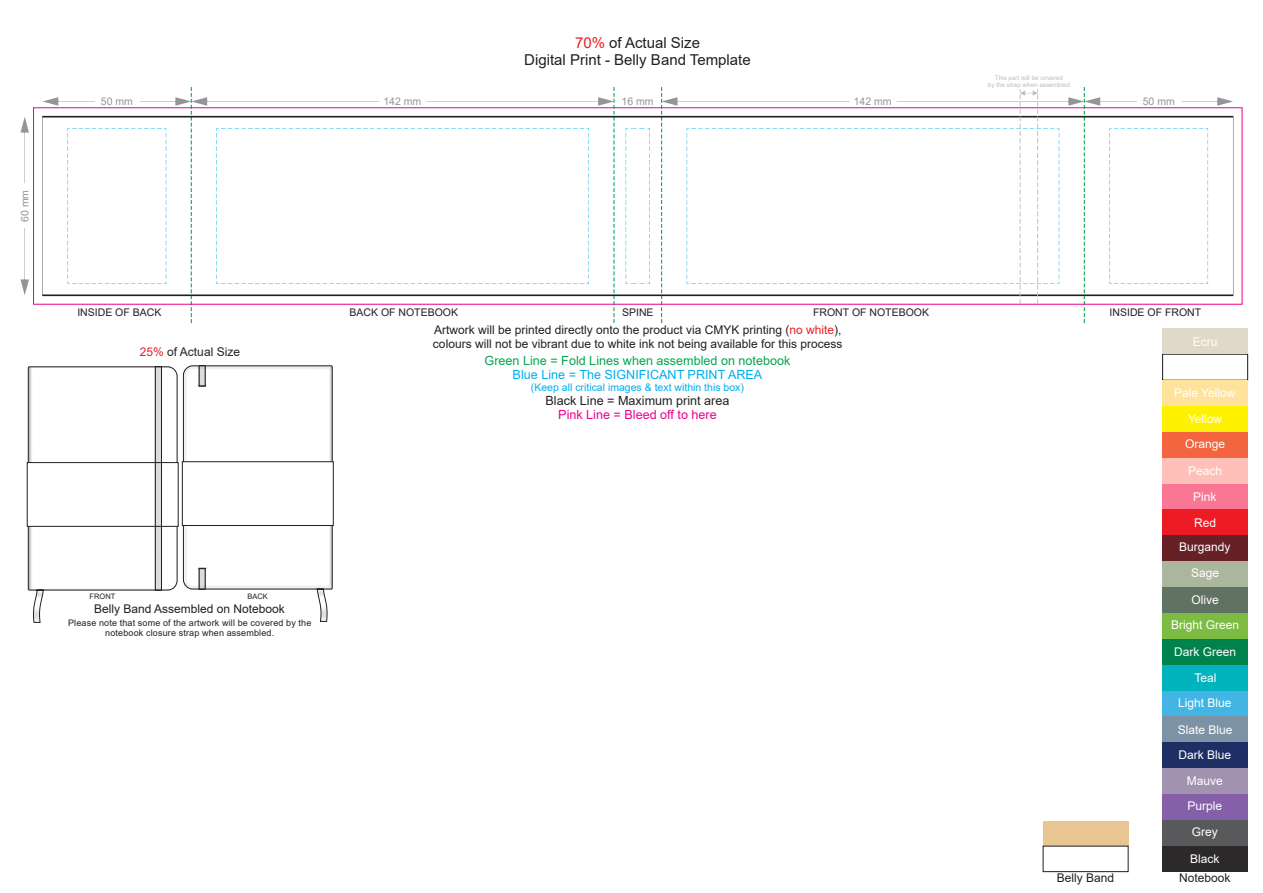
<style>
.page{position:relative;width:1263px;height:893px;background:#fff}
.page>*{position:absolute;margin:0;border:0;box-sizing:border-box;transform-origin:0 0}
.t1{font:15px/16.8px "Arial";color:#231f20;text-align:center}
.t2{font:12.6px "Arial";color:#00a650}
.t3{font:12.6px "Arial";color:#00aeef}
.t4{font:12.6px "Arial";color:#231f20}
.t5{font:12.6px "Arial";color:#ec008c}
.t6{font:12px/13.4px "Arial";color:#231f20}
.t7{font:12px/25.8px "Arial";color:#fff;text-align:center}
.t8{font:10.5px "Arial";color:#231f20}
.t9{font:10.5px "Arial";color:#00aeef}
.t10{font:10.5px "Arial";color:#939598}
.t11{font:9px/10.1px "Arial";letter-spacing:.02em;color:#231f20;text-align:center}
.t12{font:7.5px "Arial";color:#231f20}
.t13{font:6.3px/7.1px "Arial";color:#bbbdc0;text-align:center}
.s1{color:#ed1c24}
</style>
<div class="page">
<svg style="left:183px;top:365px;width:150px;height:257px"></svg>
<div style="left:182px;top:461px;width:151px;height:65px;background:#fff;border:1px solid #231f20"></div>
<svg style="left:28px;top:366px;width:149px;height:257px"></svg>
<div style="left:155px;top:366px;width:7px;height:224px;border:1px solid #231f20"></div>
<svg style="left:20px;top:117px;width:9px;height:66px"></svg>
<svg style="left:20px;top:228px;width:9px;height:67px"></svg>
<svg style="left:626px;top:128px;width:24px;height:156px"></svg>
<svg style="left:426px;top:87px;width:189px;height:236px"></svg>
<svg style="left:661px;top:87px;width:189px;height:237px"></svg>
<svg style="left:687px;top:128px;width:210px;height:156px"></svg>
<svg style="left:379px;top:128px;width:210px;height:156px"></svg>
<svg style="left:897px;top:87px;width:336px;height:237px"></svg>
<svg style="left:42px;top:87px;width:337px;height:237px"></svg>
<div style="left:1162px;top:484px;width:85px;height:25px;background:#f97695"></div>
<div style="left:1162px;top:509px;width:85px;height:26px;background:#ed1c24"></div>
<div style="left:1162px;top:561px;width:85px;height:26px;background:#abb79d"></div>
<div style="left:1162px;top:535px;width:85px;height:26px;background:#662026"></div>
<div style="left:1162px;top:406px;width:85px;height:26px;background:#fff200"></div>
<div style="left:1162px;top:458px;width:85px;height:26px;background:#fec0b9"></div>
<div style="left:1162px;top:432px;width:85px;height:26px;background:#f2653e"></div>
<div style="left:1162px;top:354px;width:86px;height:26px;background:#fff;border:1px solid #231f20"></div>
<div style="left:1162px;top:380px;width:85px;height:26px;background:#ffe39d"></div>
<div style="left:1162px;top:328px;width:85px;height:26px;background:#e0d8c8"></div>
<div style="left:1162px;top:768px;width:85px;height:26px;background:#a192b0"></div>
<div style="left:1162px;top:742px;width:85px;height:26px;background:#1f2f66"></div>
<div style="left:1162px;top:690px;width:85px;height:26px;background:#42b5e5"></div>
<div style="left:1162px;top:716px;width:85px;height:26px;background:#7e92a6"></div>
<div style="left:1162px;top:846px;width:85px;height:26px;background:#2c292a"></div>
<div style="left:1162px;top:794px;width:85px;height:26px;background:#855fa8"></div>
<div style="left:1162px;top:820px;width:85px;height:26px;background:#58595b"></div>
<div style="left:1162px;top:587px;width:85px;height:26px;background:#627262"></div>
<div style="left:1162px;top:613px;width:85px;height:26px;background:#7dbc42"></div>
<div style="left:1162px;top:665px;width:85px;height:25px;background:#00b3bc"></div>
<div style="left:1162px;top:639px;width:85px;height:26px;background:#00824c"></div>
<div style="left:1043px;top:821px;width:85px;height:25px;background:#e9c691"></div>
<div style="left:1043px;top:846px;width:85px;height:26px;background:#fff;border:1px solid #231f20"></div>
<p class="t10" style="left:18px;top:222px;width:34px;rotate:-90deg">60 mm</p>
<p class="t1" style="left:524px;top:34px;width:228px"><span class="s1">70%</span> of Actual Size<br>Digital Print - Belly Band Template</p>
<p class="t13" style="left:988px;top:74px;width:83px">This part will be covered<br>by the strap when assembled</p>
<p class="t10" style="left:101px;top:94px;width:34px">50 mm</p>
<p class="t10" style="left:1143px;top:94px;width:34px">50 mm</p>
<p class="t10" style="left:383px;top:94px;width:39px">142 mm</p>
<p class="t10" style="left:621px;top:94px;width:34px">16 mm</p>
<p class="t10" style="left:854px;top:94px;width:39px">142 mm</p>
<p class="t8" style="left:77px;top:305px;width:86px">INSIDE OF BACK</p>
<p class="t8" style="left:349px;top:305px;width:110px">BACK OF NOTEBOOK</p>
<p class="t8" style="left:622px;top:305px;width:33px">SPINE</p>
<p class="t8" style="left:813px;top:305px;width:117px">FRONT OF NOTEBOOK</p>
<p class="t8" style="left:1109px;top:305px;width:93px">INSIDE OF FRONT</p>
<p class="t6" style="left:140px;top:345px;width:102px"><span class="s1">25%</span> of Actual Size</p>
<p class="t12" style="left:90px;top:591px;width:27px">FRONT</p>
<p class="t12" style="left:247px;top:591px;width:22px">BACK</p>
<p class="t6" style="left:94px;top:602px;width:192px">Belly Band Assembled on Notebook</p>
<p class="t11" style="left:68px;top:617px;width:245px">Please note that some of the artwork will be covered by the notebook closure strap when assembled.</p>
<p class="t6" style="left:433px;top:323px;width:411px">Artwork will be printed directly onto the product via CMYK printing (<span class="s1">no white</span>), colours will not be vibrant due to white ink not being available for this process</p>
<p class="t7" style="left:1193px;top:328px;width:26px">Ecru</p>
<p class="t7" style="left:1174px;top:380px;width:63px">Pale Yellow<br>Yellow</p>
<p class="t7" style="left:1185px;top:431px;width:42px">Orange</p>
<p class="t7" style="left:1188px;top:458px;width:36px">Peach<br>Pink<br>Red</p>
<p class="t7" style="left:1179px;top:534px;width:53px">Burgandy<br>Sage</p>
<p class="t7" style="left:1171px;top:588px;width:70px;line-height:24.8px">Olive<br>Bright Green</p>
<p class="t7" style="left:1174px;top:639px;width:64px">Dark Green<br>Teal</p>
<p class="t7" style="left:1178px;top:689px;width:55px">Light Blue</p>
<p class="t7" style="left:1178px;top:716px;width:56px">Slate Blue</p>
<p class="t2" style="left:485px;top:352px;width:307px">Green Line = Fold Lines when assembled on notebook</p>
<p class="t3" style="left:513px;top:366px;width:251px">Blue Line = The SIGNIFICANT PRINT AREA</p>
<p class="t9" style="left:531px;top:380px;width:214px">(Keep all critical images &amp; text within this box)</p>
<p class="t4" style="left:546px;top:392px;width:185px">Black Line = Maximum print area</p>
<p class="t5" style="left:558px;top:406px;width:160px">Pink Line = Bleed off to here</p>
<p class="t7" style="left:1178px;top:742px;width:54px">Dark Blue</p>
<p class="t7" style="left:1187px;top:769px;width:38px;line-height:24.8px;text-align:left">Mauve<br>Purple</p>
<p class="t7" style="left:1192px;top:819px;width:28px">Grey</p>
<p class="t7" style="left:1190px;top:846px;width:31px">Black</p>
<p class="t6" style="left:1057px;top:871px;width:59px">Belly Band</p>
<p class="t6" style="left:1179px;top:871px;width:53px">Notebook</p>
</div>
